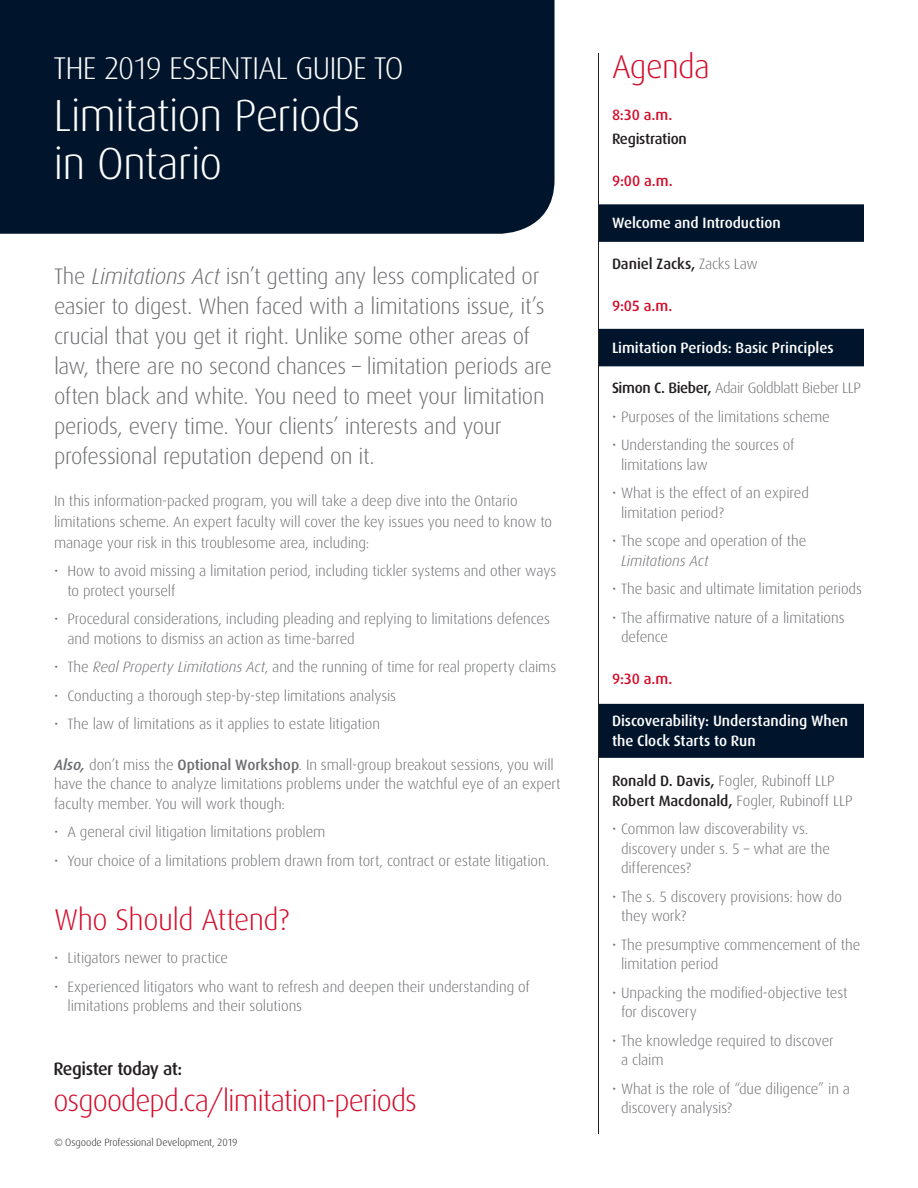
<style>
.page{position:relative;width:918px;height:1188px;background:#fff}
.page>*{position:absolute;margin:0;border:0;box-sizing:border-box;transform-origin:0 0}
.t1{font:300 45px/48px "Dax";letter-spacing:-.025em;color:#fff}
.Agenda{font:300 33px "Dax";letter-spacing:-.02em;color:#d30d2b}
.t2{font:300 31.5px "Dax";letter-spacing:-.03em;color:#fff}
.t3{font:300 30px "Dax";letter-spacing:-.03em;color:#d30d2b}
.t4{font:300 22.5px/30px "Dax";letter-spacing:-.02em;color:#6c6d70}
.t5{font:500 18px "Dax";letter-spacing:-.03em;color:#231f20}
.Body_Copy_Bullet{font:300 15px/19.5px "Dax";letter-spacing:-.005em;color:#6c6d70}
.Body_Copy{font:300 15px/19.5px "Dax";letter-spacing:-.01em;color:#6c6d70}
.White_Head_1_line{font:500 15px "Dax";letter-spacing:-.005em;color:#fff}
.White_Head_2_lines{font:500 15px/19.5px "Dax";letter-spacing:-.005em;color:#fff}
.Red_Head{font:500 15px "Dax";letter-spacing:-.02em;color:#d30d2b}
.Body_Copy-2{font:500 15px "Dax";letter-spacing:-.005em;color:#231f20}
.Black_Head{font:500 15px "Dax";letter-spacing:-.02em;color:#231f20}
.t6{font:300 10.5px "Dax";letter-spacing:-.01em;color:#231f20}
.s1{font-style:italic}
.s2{font-weight:500;font-style:italic}
.s3{font-weight:500}
.s4{font-weight:300;color:#6c6d70}
.s5{font-weight:500;color:#231f20}
</style>
<div class="page">
<div style="left:598px;top:204px;width:266px;height:38px;background:#00152c"></div>
<div style="left:598px;top:329px;width:266px;height:37px;background:#00152c"></div>
<div style="left:598px;top:704px;width:266px;height:54px;background:#00152c"></div>
<hr style="left:598px;top:53px;width:1px;height:1081px;background:#231f20">
<div style="left:0;top:0;width:555px;height:234px;background:#00152c"></div>
<p class="t2" style="left:54px;top:51px;width:352px">THE 2019 ESSENTIAL GUIDE TO</p>
<p class="t1" style="left:54px;top:92px;width:308px">Limitation Periods in Ontario</p>
<p class="t4" style="left:54px;top:261px;width:499px">The <span class="s1">Limitations Act</span> isn’t getting any less complicated or easier to digest. When faced with a limitations issue, it’s crucial that you get it right. Unlike some other areas of law, there are no second chances – limitation periods are often black and white. You need to meet your limitation periods, every time. Your clients’ interests and your professional reputation depend on it.</p>
<p class="Body_Copy_Bullet" style="left:54px;top:490px;width:500px;line-height:21px">In this information-packed program, you will take a deep dive into the Ontario limitations scheme. An expert faculty will cover the key issues you need to know to manage your risk in this troublesome area, including:</p>
<p class="Body_Copy_Bullet" style="left:68px;top:561px;width:490px;text-indent:-14px">• How to avoid missing a limitation period, including tickler systems and other ways to protect yourself</p>
<p class="Body_Copy_Bullet" style="left:68px;top:609px;width:484px;text-indent:-14px">• Procedural considerations, including pleading and replying to limitations defences and motions to dismiss an action as time-barred</p>
<p class="Body_Copy_Bullet" style="left:54px;top:657px;width:504px">• The <span class="s1">Real Property Limitations Act</span>, and the running of time for real property claims</p>
<p class="Body_Copy_Bullet" style="left:54px;top:686px;width:344px">• Conducting a thorough step-by-step limitations analysis</p>
<p class="Body_Copy_Bullet" style="left:54px;top:714px;width:328px">• The law of limitations as it applies to estate litigation</p>
<p class="Body_Copy_Bullet" style="left:54px;top:755px;width:508px"><span class="s2">Also,</span> don’t miss the <span class="s3">Optional Workshop</span>. In small-group breakout sessions, you will have the chance to analyze limitations problems under the watchful eye of an expert faculty member. You will work though:</p>
<p class="Body_Copy_Bullet" style="left:54px;top:822px;width:273px">• A general civil litigation limitations problem</p>
<p class="Body_Copy_Bullet" style="left:54px;top:851px;width:497px">• Your choice of a limitations problem drawn from tort, contract or estate litigation.</p>
<p class="t3" style="left:54px;top:903px;width:237px">Who Should Attend?</p>
<p class="Body_Copy_Bullet" style="left:54px;top:948px;width:176px">• Litigators newer to practice</p>
<p class="Body_Copy_Bullet" style="left:68px;top:977px;width:464px;text-indent:-14px">• Experienced litigators who want to refresh and deepen their understanding of limitations problems and their solutions</p>
<p class="t5" style="left:54px;top:1058px;width:130px">Register today at:</p>
<p class="t3" style="left:54px;top:1084px;width:365px">osgoodepd.ca/limitation-periods</p>
<p class="t6" style="left:54px;top:1137px;width:185px">© Osgoode Professional Development, 2019</p>
<p class="Agenda" style="left:612px;top:49px;width:100px">Agenda</p>
<p class="Red_Head" style="left:612px;top:107px;width:62px">8:30 a.m.</p>
<p class="Black_Head" style="left:612px;top:131px;width:76px">Registration</p>
<p class="Red_Head" style="left:612px;top:173px;width:62px">9:00 a.m.</p>
<p class="White_Head_1_line" style="left:612px;top:215px;width:170px">Welcome and Introduction</p>
<p class="Body_Copy-2" style="left:612px;top:255px;width:147px">Daniel Zacks, <span class="s4">Zacks Law</span></p>
<p class="Red_Head" style="left:612px;top:297px;width:62px">9:05 a.m.</p>
<p class="White_Head_1_line" style="left:612px;top:339px;width:223px">Limitation Periods: Basic Principles</p>
<p class="Body_Copy" style="left:612px;top:379px;width:251px"><span class="s5">Simon C. Bieber,</span> Adair Goldblatt Bieber LLP</p>
<p class="Body_Copy_Bullet" style="left:612px;top:407px;width:219px">• Purposes of the limitations scheme</p>
<p class="Body_Copy_Bullet" style="left:621px;top:436px;width:175px;text-indent:-9px">• Understanding the sources of limitations law</p>
<p class="Body_Copy_Bullet" style="left:621px;top:484px;width:189px;text-indent:-9px">• What is the effect of an expired limitation period?</p>
<p class="Body_Copy_Bullet" style="left:621px;top:532px;width:187px;text-indent:-9px">• The scope and operation of the<br><span class="s1">Limitations Act</span></p>
<p class="Body_Copy_Bullet" style="left:612px;top:580px;width:252px">• The basic and ultimate limitation periods</p>
<p class="Body_Copy_Bullet" style="left:621px;top:608px;width:225px;text-indent:-9px">• The affirmative nature of a limitations defence</p>
<p class="Red_Head" style="left:612px;top:671px;width:62px">9:30 a.m.</p>
<p class="White_Head_2_lines" style="left:612px;top:712px;width:238px">Discoverability: Understanding When the Clock Starts to Run</p>
<p class="Body_Copy" style="left:612px;top:772px;width:242px"><span class="s5">Ronald D. Davis,</span> Fogler, Rubinoff LLP<br><span class="s5">Robert Macdonald,</span> Fogler, Rubinoff LLP</p>
<p class="Body_Copy_Bullet" style="left:621px;top:820px;width:211px;text-indent:-9px">• Common law discoverability vs. discovery under s. 5 – what are the differences?</p>
<p class="Body_Copy_Bullet" style="left:621px;top:887px;width:223px;text-indent:-9px">• The s. 5 discovery provisions: how do they work?</p>
<p class="Body_Copy_Bullet" style="left:621px;top:935px;width:241px;text-indent:-9px">• The presumptive commencement of the limitation period</p>
<p class="Body_Copy_Bullet" style="left:621px;top:983px;width:228px;text-indent:-9px">• Unpacking the modified-objective test for discovery</p>
<p class="Body_Copy_Bullet" style="left:621px;top:1031px;width:214px;text-indent:-9px">• The knowledge required to discover a claim</p>
<p class="Body_Copy_Bullet" style="left:621px;top:1079px;width:231px;text-indent:-9px">• What is the role of “due diligence” in a discovery analysis?</p>
</div>
